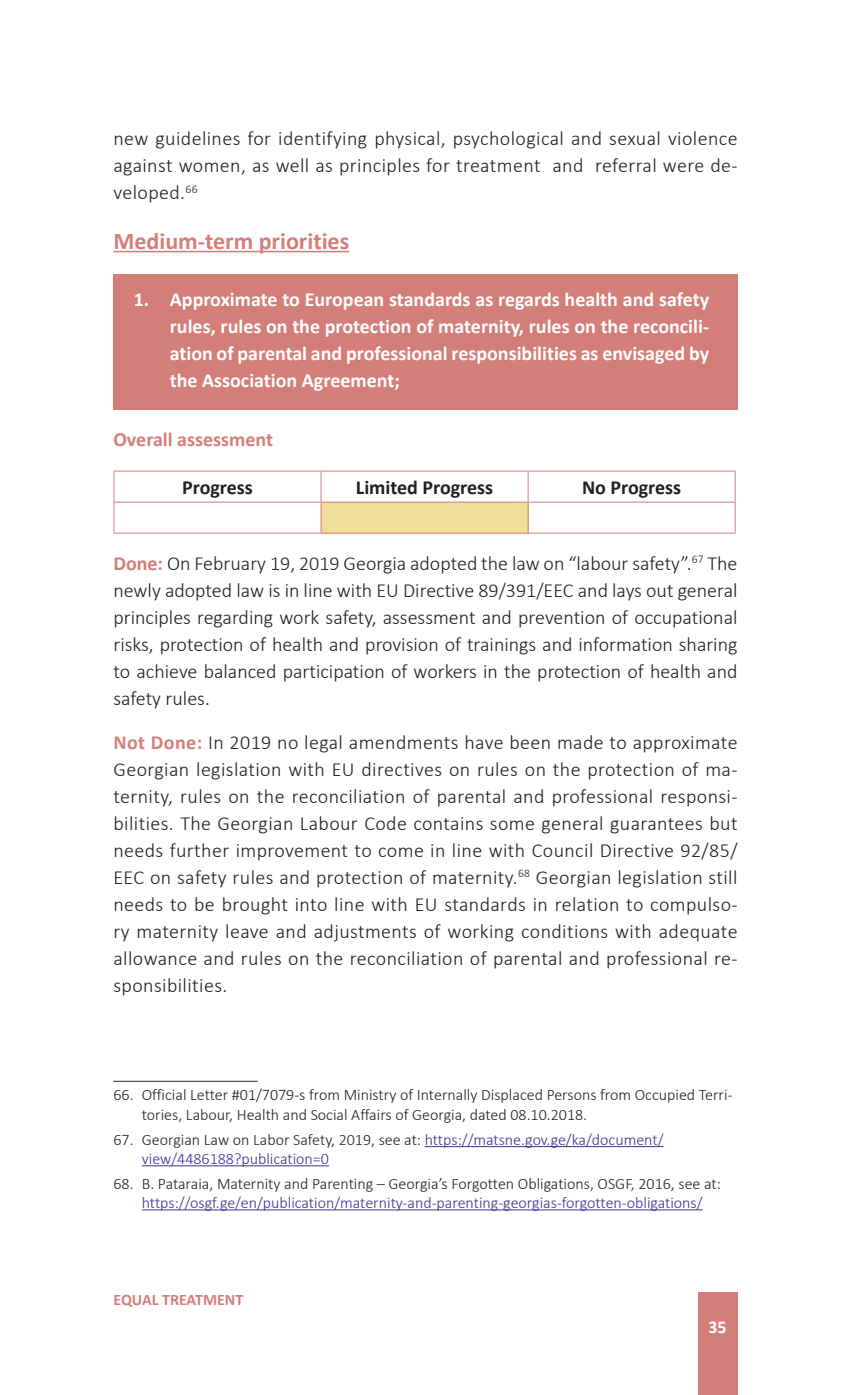
<style>
.page{position:relative;width:868px;height:1395px;background:#fff}
.page>*{position:absolute;margin:0;border:0;box-sizing:border-box;transform-origin:0 0}
.t1{font:700 24px "Calibri";color:#d47e7a}
.t2{font:300 20px/27px "Calibri";letter-spacing:.02em;color:#231f20;text-align:justify}
.t3{font:700 20px/27px "Calibri";color:#fff;text-align:justify}
.t4{font:700 20px "Calibri";color:#231f20}
.t5{font:700 20px "Calibri";color:#d47e7a}
.t6{font:700 18px "Calibri";color:#fff}
.t7{font:300 16px/19.2px "Calibri";color:#231f20}
.t8{font:300 16px/19.2px "Calibri";color:#402f92}
.t9{font:700 16px "Calibri";color:#d47e7a}
.s1{font-weight:700;color:#d47e7a}
.s2{color:#231f20}
</style>
<div class="page">
<div style="left:697px;top:1293px;width:40px;height:102px;background:#d47e7a"></div>
<hr style="left:113px;top:251px;width:236px;height:1px;background:#d47e7a">
<div style="left:113px;top:274px;width:624px;height:135px;background:#d47e7a"></div>
<div style="left:321px;top:502px;width:207px;height:31px;background:#f0de99"></div>
<hr style="left:113px;top:471px;width:208px;height:1px;background:#d47e7a">
<hr style="left:113px;top:472px;width:1px;height:30px;background:#d47e7a">
<hr style="left:321px;top:471px;width:207px;height:1px;background:#d47e7a">
<hr style="left:320px;top:472px;width:1px;height:30px;background:#d47e7a">
<hr style="left:528px;top:471px;width:207px;height:1px;background:#d47e7a">
<hr style="left:527px;top:472px;width:1px;height:30px;background:#d47e7a">
<hr style="left:734px;top:472px;width:1px;height:30px;background:#d47e7a">
<hr style="left:113px;top:502px;width:208px;height:1px;background:#d47e7a">
<hr style="left:113px;top:503px;width:1px;height:30px;background:#d47e7a">
<hr style="left:321px;top:502px;width:207px;height:1px;background:#d47e7a">
<hr style="left:320px;top:503px;width:1px;height:30px;background:#d47e7a">
<hr style="left:528px;top:502px;width:207px;height:1px;background:#d47e7a">
<hr style="left:527px;top:503px;width:1px;height:30px;background:#d47e7a">
<hr style="left:734px;top:503px;width:1px;height:30px;background:#d47e7a">
<hr style="left:113px;top:533px;width:208px;height:1px;background:#d47e7a">
<hr style="left:321px;top:533px;width:207px;height:1px;background:#d47e7a">
<hr style="left:528px;top:533px;width:207px;height:1px;background:#d47e7a">
<hr style="left:113px;top:1081px;width:144px;height:1px;background:#231f20">
<hr style="left:425px;top:1146px;width:238px;height:1px;background:#402f92">
<hr style="left:142px;top:1165px;width:187px;height:1px;background:#402f92">
<hr style="left:142px;top:1209px;width:560px;height:1px;background:#402f92">
<p class="t2" style="left:113px;top:125px;width:625px">new guidelines for identifying physical, psychological and sexual violence against women, as well as principles for treatment and referral were de&shy;veloped.<sup>66</sup></p>
<p class="t1" style="left:113px;top:224px;width:237px">Medium-term priorities</p>
<p class="t3" style="left:170px;top:285px;width:540px;text-indent:-36px">1. Approximate to European standards as regards health and safety rules, rules on the protection of maternity, rules on the reconcili&shy;ation of parental and professional responsibilities as envisaged by the Association Agreement;</p>
<p class="t5" style="left:113px;top:425px;width:161px">Overall assessment</p>
<p class="t4" style="left:182px;top:473px;width:72px">Progress</p>
<p class="t4" style="left:356px;top:473px;width:139px">Limited Progress</p>
<p class="t4" style="left:582px;top:473px;width:101px">No Progress</p>
<p class="t2" style="left:113px;top:549px;width:625px"><span class="s1">Done:</span> On February 19, 2019 Georgia adopted the law on “labour safety”.<sup>67</sup> The newly adopted law is in line with EU Directive 89/391/EEC and lays out general principles regarding work safety, assessment and prevention of occupational risks, protection of health and provision of trainings and information sharing to achieve balanced participation of workers in the protection of health and safety rules.</p>
<p class="t2" style="left:113px;top:728px;width:625px"><span class="s1">Not Done:</span> In 2019 no legal amendments have been made to approximate Georgian legislation with EU directives on rules on the protection of ma&shy;ternity, rules on the reconciliation of parental and professional responsi&shy;bilities. The Georgian Labour Code contains some general guarantees but needs further improvement to come in line with Council Directive 92/85/ EEC on safety rules and protection of maternity.<sup>68</sup> Georgian legislation still needs to be brought into line with EU standards in relation to compulso&shy;ry maternity leave and adjustments of working conditions with adequate allowance and rules on the reconciliation of parental and professional re&shy;sponsibilities.</p>
<p class="t7" style="left:142px;top:1085px;width:592px;text-indent:-28px">66. Official Letter #01/7079-s from Ministry of Internally Displaced Persons from Occupied Terri&shy;tories, Labour, Health and Social Affairs of Georgia, dated 08.10.2018.</p>
<p class="t8" style="left:142px;top:1129px;width:523px;text-indent:-28px"><span class="s2">67. Georgian Law on Labor Safety, 2019, see at:</span> https://matsne.gov.ge/ka/document/ view/4486188?publication=0</p>
<p class="t7" style="left:113px;top:1173px;width:609px">68. B. Pataraia, Maternity and Parenting – Georgia’s Forgotten Obligations, OSGF, 2016, see at:</p>
<p class="t8" style="left:142px;top:1192px;width:562px">https://osgf.ge/en/publication/maternity-and-parenting-georgias-forgotten-obligations/</p>
<p class="t9" style="left:113px;top:1288px;width:131px">EQUAL TREATMENT</p>
<p class="t6" style="left:708px;top:1313px;width:20px">35</p>
</div>
